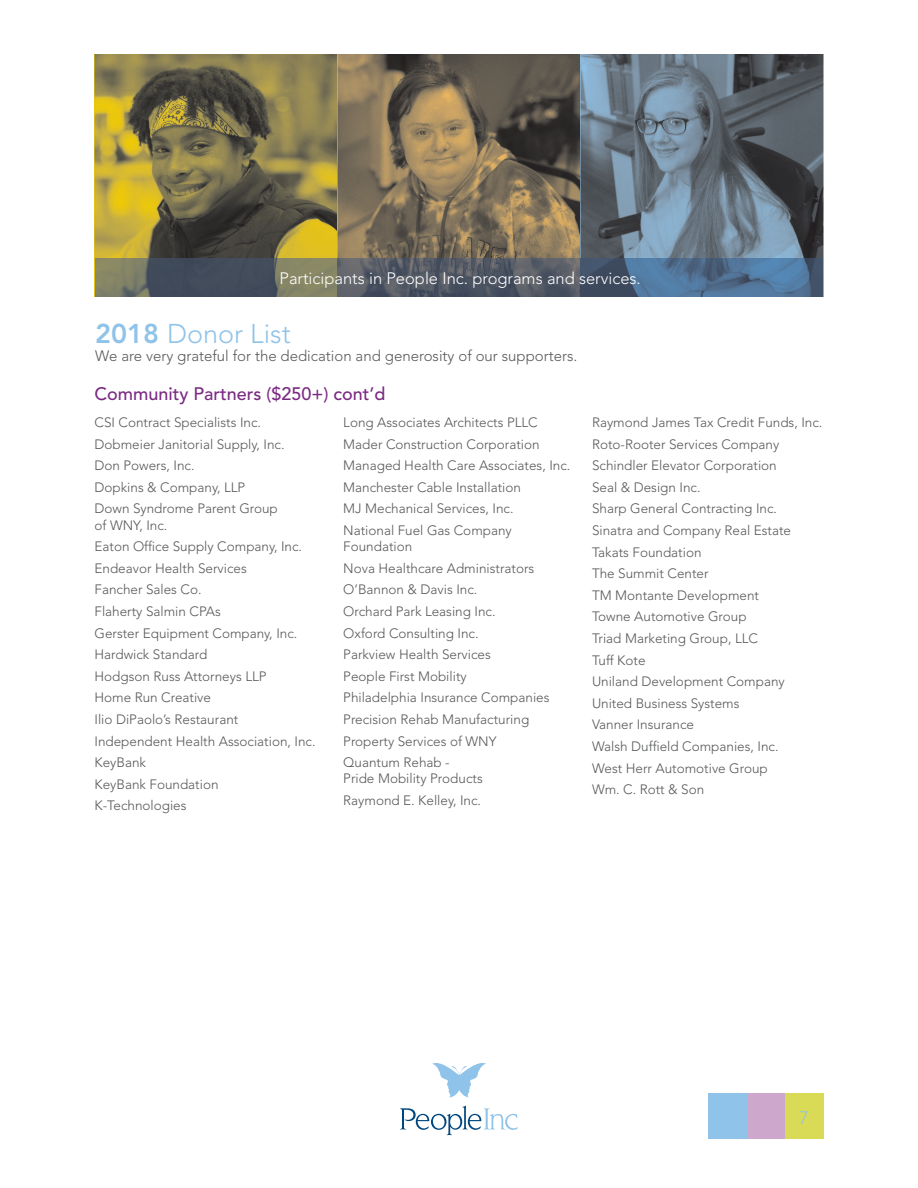
<style>
.page{position:relative;width:918px;height:1188px;background:#fff}
.page>*{position:absolute;margin:0;border:0;box-sizing:border-box;transform-origin:0 0}
.t1{font:300 27px "Avenir";color:#8fc3e9}
.t2{font:500 18px "Avenir";color:#7b2a83}
.t3{font:300 18px "Avenir";color:#8fc3e9}
.t4{font:300 16.5px "Avenir";color:#fff}
.t5{font:300 15px "Avenir";color:#57585a}
.t6{font:300 13.5px/21.6px "Avenir";color:#57585a}
.s1{font-weight:800}
</style>
<div class="page">
<div style="left:785px;top:1094px;width:39px;height:45px;background:#d9da55"></div>
<div style="left:746px;top:1094px;width:39px;height:45px;background:#cea7cd"></div>
<div style="left:708px;top:1094px;width:39px;height:45px;background:#8fc3e9"></div>
<img style="left:94px;top:54px;width:244px;height:243px">
<svg style="left:338px;top:54px;width:242px;height:243px;background:#796a54"></svg>
<svg style="left:580px;top:54px;width:244px;height:243px;background:#62707c"></svg>
<img style="left:95px;top:259px;width:728px;height:37px">
<svg style="left:432px;top:1063px;width:54px;height:34px"></svg>
<svg style="left:400px;top:1106px;width:118px;height:29px"></svg>
<p class="t4" style="left:280px;top:269px;width:363px">Participants in People Inc. programs and services.</p>
<h1 class="t1" style="left:95px;top:317px;width:197px"><span class="s1">2018</span> Donor List</h1>
<p class="t5" style="left:95px;top:347px;width:484px">We are very grateful for the dedication and generosity of our supporters.</p>
<h2 class="t2" style="left:94px;top:383px;width:293px">Community Partners ($250+) cont’d</h2>
<p class="t6" style="left:94px;top:412px;width:192px">CSI Contract Specialists Inc.<br>Dobmeier Janitorial Supply, Inc.<br>Don Powers, Inc.<br>Dopkins &amp; Company, LLP<br>Down Syndrome Parent Group</p>
<p class="t6" style="left:94px;top:514px;width:223px">of WNY, Inc.<br>Eaton Office Supply Company, Inc.<br>Endeavor Health Services<br>Fancher Sales Co.<br>Flaherty Salmin CPAs<br>Gerster Equipment Company, Inc.<br>Hardwick Standard<br>Hodgson Russ Attorneys LLP<br>Home Run Creative<br>Ilio DiPaolo’s Restaurant<br>Independent Health Association, Inc.<br>KeyBank<br>KeyBank Foundation<br>K-Technologies</p>
<p class="t6" style="left:343px;top:412px;width:229px">Long Associates Architects PLLC<br>Mader Construction Corporation<br>Managed Health Care Associates, Inc.<br>Manchester Cable Installation<br>MJ Mechanical Services, Inc.<br>National Fuel Gas Company</p>
<p class="t6" style="left:343px;top:536px;width:208px">Foundation<br>Nova Healthcare Administrators<br>O’Bannon &amp; Davis Inc.<br>Orchard Park Leasing Inc.<br>Oxford Consulting Inc.<br>Parkview Health Services<br>People First Mobility<br>Philadelphia Insurance Companies<br>Precision Rehab Manufacturing<br>Property Services of WNY<br>Quantum Rehab -</p>
<p class="t6" style="left:343px;top:768px;width:141px">Pride Mobility Products<br>Raymond E. Kelley, Inc.</p>
<p class="t6" style="left:592px;top:412px;width:232px">Raymond James Tax Credit Funds, Inc.<br>Roto-Rooter Services Company<br>Schindler Elevator Corporation<br>Seal &amp; Design Inc.<br>Sharp General Contracting Inc.<br>Sinatra and Company Real Estate<br>Takats Foundation<br>The Summit Center<br>TM Montante Development<br>Towne Automotive Group<br>Triad Marketing Group, LLC<br>Tuff Kote<br>Uniland Development Company<br>United Business Systems<br>Vanner Insurance<br>Walsh Duffield Companies, Inc.<br>West Herr Automotive Group<br>Wm. C. Rott &amp; Son</p>
<h2 class="t3" style="left:799px;top:1108px;width:11px">7</h2>
</div>
